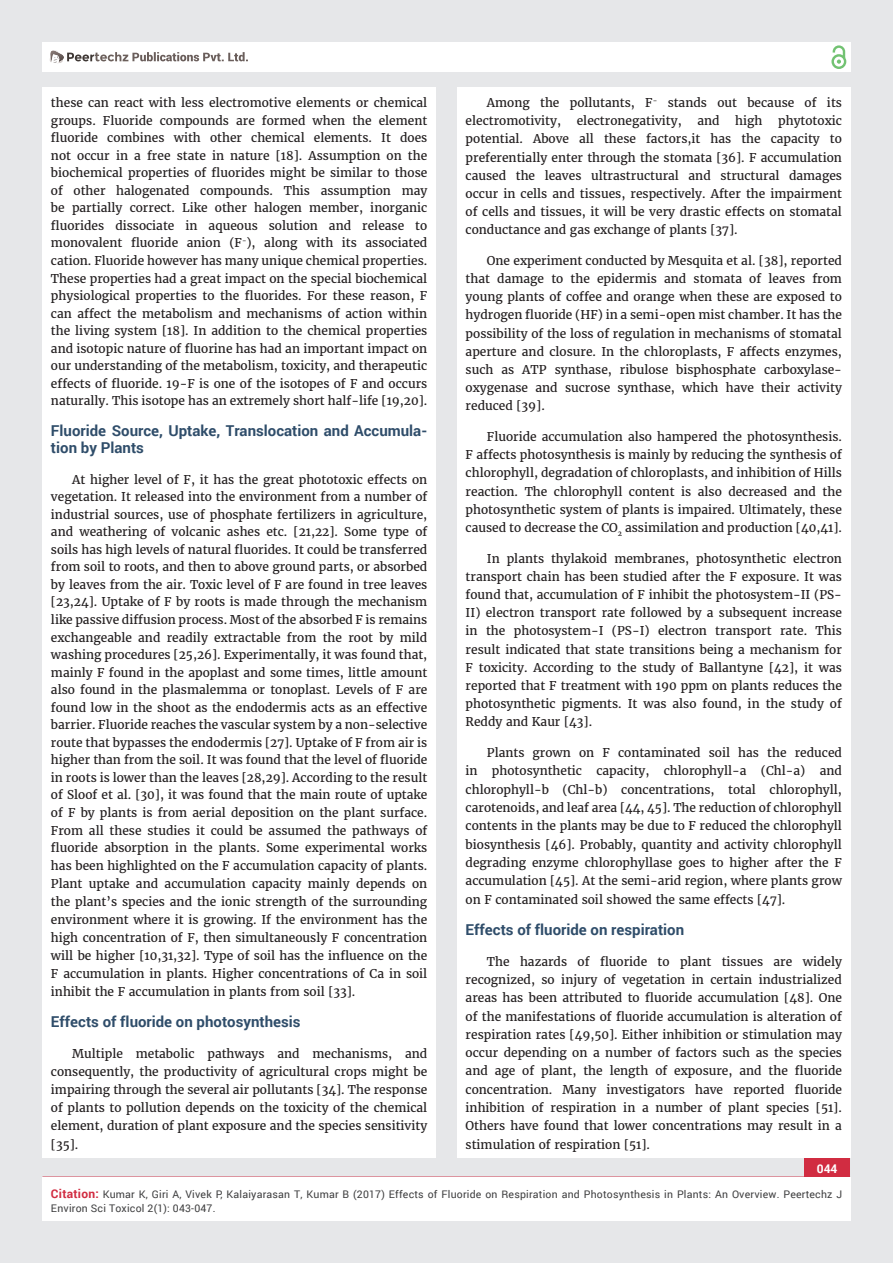
<style>
.page{position:relative;width:893px;height:1263px;background:#e6e7e9}
.page>*{position:absolute;margin:0;border:0;box-sizing:border-box;transform-origin:0 0}
.t1{font:700 15px/17.5px "Roboto";color:#2f4d6a}
.t2{font:12px/18.1px "Merriweather";color:#231f20;text-align:justify}
.t3{font:700 12px "Roboto";color:#fff}
.t4{font:10.5px/13.5px "Roboto";letter-spacing:.02em;color:#3e3e3f}
.s1{font-weight:700;font-size:12px;color:#d12c41}
</style>
<div class="page">
<div style="left:42px;top:43px;width:808px;height:29px;background:#fff"></div>
<div style="left:831px;top:54px;width:15px;height:15px;border:2px solid #72c272;border-radius:50%"></div>
<svg style="left:831px;top:45px;width:15px;height:19px"></svg>
<div style="left:804px;top:1157px;width:46px;height:43px;background:#d12c41"></div>
<div style="left:42px;top:1177px;width:809px;height:43px;background:#fff"></div>
<svg style="left:49px;top:50px;width:199px;height:14px"></svg>
<div style="left:42px;top:87px;width:394px;height:1070px;background:#fff"></div>
<div style="left:457px;top:87px;width:393px;height:1070px;background:#fff"></div>
<p class="t2" style="left:51px;top:94px;width:378px;line-height:17.5px">these can react with less electromotive elements or chemical groups. Fluoride compounds are formed when the element fluoride combines with other chemical elements. It does not occur in a free state in nature [18]. Assumption on the biochemical properties of fluorides might be similar to those of other halogenated compounds. This assumption may be partially correct. Like other halogen member, inorganic fluorides dissociate in aqueous solution and release to monovalent fluoride anion (F<sup>-</sup>), along with its associated cation. Fluoride however has many unique chemical properties.<br>These properties had a great impact on the special biochemical physiological properties to the fluorides. For these reason, F can affect the metabolism and mechanisms of action within the living system [18]. In addition to the chemical properties and isotopic nature of fluorine has had an important impact on our understanding of the metabolism, toxicity, and therapeutic effects of fluoride. 19-F is one of the isotopes of F and occurs naturally. This isotope has an extremely short half-life [19,20].</p>
<p class="t1" style="left:51px;top:421px;width:378px">Fluoride Source, Uptake, Translocation and Accumula&shy;tion by Plants</p>
<p class="t2" style="left:51px;top:470px;width:378px;line-height:17.7px;text-indent:21px">At higher level of F, it has the great phototoxic effects on vegetation. It released into the environment from a number of industrial sources, use of phosphate fertilizers in agriculture, and weathering of volcanic ashes etc. [21,22]. Some type of soils has high levels of natural fluorides. It could be transferred from soil to roots, and then to above ground parts, or absorbed by leaves from the air. Toxic level of F are found in tree leaves [23,24]. Uptake of F by roots is made through the mechanism like passive diffusion process. Most of the absorbed F is remains exchangeable and readily extractable from the root by mild washing procedures [25,26]. Experimentally, it was found that, mainly F found in the apoplast and some times, little amount also found in the plasmalemma or tonoplast. Levels of F are found low in the shoot as the endodermis acts as an effective barrier. Fluoride reaches the vascular system by a non-selective route that bypasses the endodermis [27]. Uptake of F from air is higher than from the soil. It was found that the level of fluoride in roots is lower than the leaves [28,29]. According to the result of Sloof et al. [30], it was found that the main route of uptake of F by plants is from aerial deposition on the plant surface.<br>From all these studies it could be assumed the pathways of fluoride absorption in the plants. Some experimental works has been highlighted on the F accumulation capacity of plants.<br>Plant uptake and accumulation capacity mainly depends on the plant’s species and the ionic strength of the surrounding environment where it is growing. If the environment has the high concentration of F, then simultaneously F concentration will be higher [10,31,32]. Type of soil has the influence on the F accumulation in plants. Higher concentrations of Ca in soil inhibit the F accumulation in plants from soil [33].</p>
<p class="t1" style="left:51px;top:1012px;width:251px">Effects of fluoride on photosynthesis</p>
<p class="t2" style="left:51px;top:1044px;width:378px;text-indent:21px">Multiple metabolic pathways and mechanisms, and consequently, the productivity of agricultural crops might be impairing through the several air pollutants [34]. The response of plants to pollution depends on the toxicity of the chemical element, duration of plant exposure and the species sensitivity [35].</p>
<p class="t2" style="left:466px;top:94px;width:378px;text-indent:21px">Among the pollutants, F<sup>−</sup> stands out because of its electromotivity,</p>
<p class="t2" style="left:466px;top:112px;width:378px;text-indent:312px">phytotoxic potential. Above all these factors,it has the capacity to preferentially enter through the stomata [36]. F accumulation caused the leaves ultrastructural and structural damages occur in cells and tissues, respectively. After the impairment of cells and tissues, it will be very drastic effects on stomatal conductance and gas exchange of plants [37].</p>
<p class="t2" style="left:466px;top:252px;width:378px;text-indent:21px">One experiment conducted by Mesquita et al. [38], reported that damage to the epidermis and stomata of leaves from young plants of coffee and orange when these are exposed to hydrogen fluoride (HF) in a semi-open mist chamber. It has the possibility of the loss of regulation in mechanisms of stomatal aperture and closure. In the chloroplasts, F affects enzymes, such as ATP synthase, ribulose bisphosphate carboxylase&shy;oxygenase and sucrose synthase, which have their activity reduced [39].</p>
<p class="t2" style="left:466px;top:428px;width:378px;text-indent:21px">Fluoride accumulation also hampered the photosynthesis.<br>F affects photosynthesis is mainly by reducing the synthesis of chlorophyll, degradation of chloroplasts, and inhibition of Hills reaction. The chlorophyll content is also decreased and the photosynthetic system of plants is impaired. Ultimately, these caused to decrease the CO<sub>2</sub> assimilation and production [40,41].</p>
<p class="t2" style="left:466px;top:549px;width:378px;text-indent:21px">In plants thylakoid membranes, photosynthetic electron transport chain has been studied after the F exposure. It was found that, accumulation of F inhibit the photosystem-II (PS-II) electron transport rate followed by a subsequent increase in the photosystem-I (PS-I) electron transport rate. This result indicated that state transitions being a mechanism for F toxicity. According to the study of Ballantyne [42], it was reported that F treatment with 190 ppm on plants reduces the photosynthetic pigments. It was also found, in the study of Reddy and Kaur [43].</p>
<p class="t2" style="left:466px;top:744px;width:378px;text-indent:21px">Plants grown on F contaminated soil has the reduced in photosynthetic capacity, chlorophyll-a (Chl-a) and chlorophyll-b (Chl-b) concentrations, total chlorophyll, carotenoids, and leaf area [44, 45]. The reduction of chlorophyll contents in the plants may be due to F reduced the chlorophyll biosynthesis [46]. Probably, quantity and activity chlorophyll degrading enzyme chlorophyllase goes to higher after the F accumulation [45]. At the semi-arid region, where plants grow on F contaminated soil showed the same effects [47].</p>
<p class="t1" style="left:466px;top:920px;width:220px">Effects of fluoride on respiration</p>
<p class="t2" style="left:466px;top:952px;width:378px;text-indent:21px">The hazards of fluoride to plant tissues are widely recognized, so injury of vegetation in certain industrialized areas has been attributed to fluoride accumulation [48]. One of the manifestations of fluoride accumulation is alteration of respiration rates [49,50]. Either inhibition or stimulation may occur depending on a number of factors such as the species and age of plant, the length of exposure, and the fluoride concentration. Many investigators have reported fluoride inhibition of respiration in a number of plant species [51].<br>Others have found that lower concentrations may result in a stimulation of respiration [51].</p>
<p class="t2" style="left:577px;top:112px;width:106px">electronegativity,</p>
<p class="t2" style="left:697px;top:112px;width:24px">and</p>
<p class="t2" style="left:735px;top:112px;width:29px">high</p>
<p class="t3" style="left:817px;top:1161px;width:22px">044</p>
<p class="t4" style="left:51px;top:1188px;width:793px"><span class="s1">Citation:</span> Kumar K, Giri A, Vivek P, Kalaiyarasan T, Kumar B (2017) Effects of Fluoride on Respiration and Photosynthesis in Plants: An Overview. Peertechz J<br>Environ Sci Toxicol 2(1): 043-047.</p>
</div>
